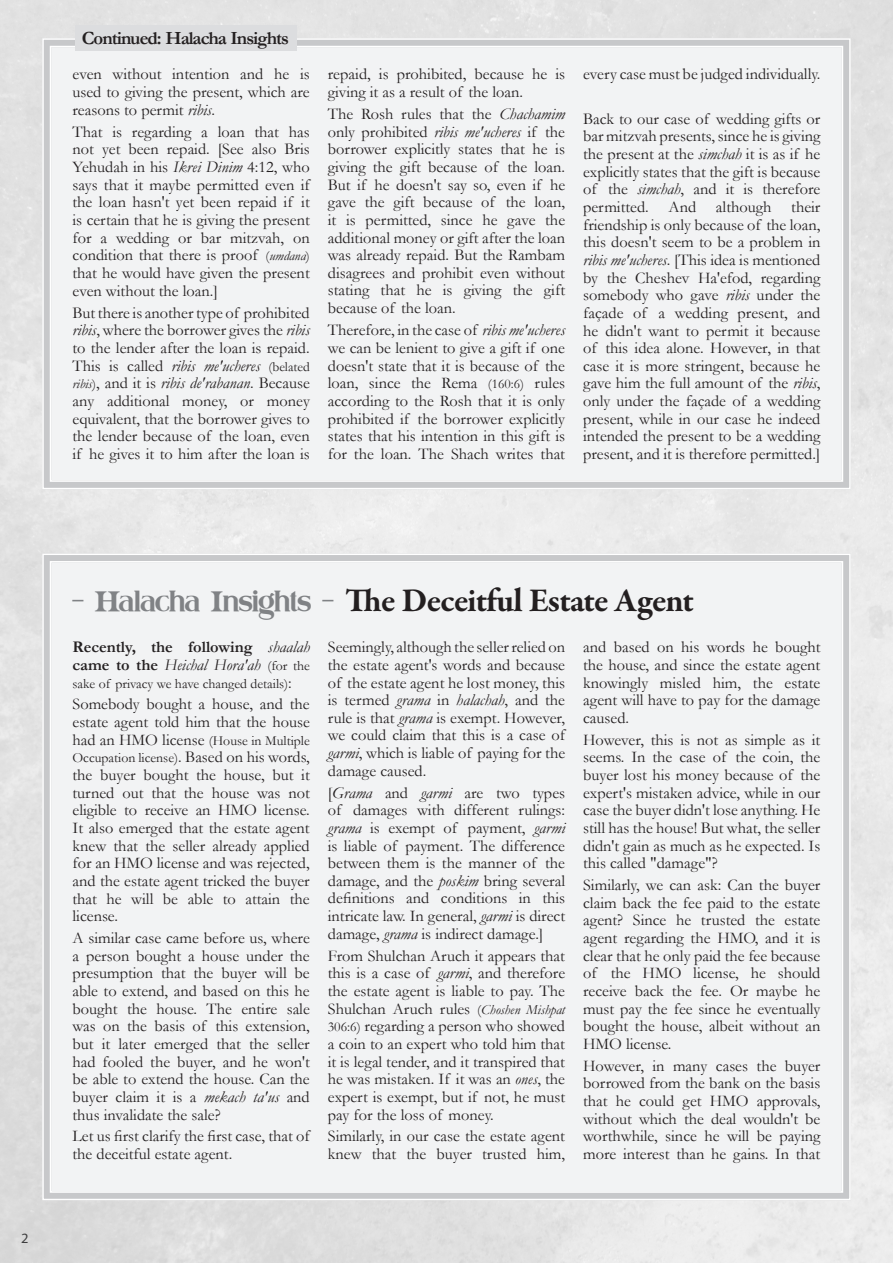
<style>
.page{position:relative;width:893px;height:1263px;background:#fff}
.page>*{position:absolute;margin:0;border:0;box-sizing:border-box;transform-origin:0 0}
.Paragraph_Style_2{font:700 33.9px "Garamond Premr Pro";letter-spacing:-.025em;color:#231f20}
.דבר_המערכת{font:700 18.75px "Garamond";letter-spacing:-.05em;color:#231f20}
.t1{font:16.35px/17.7px "Garamond";color:#231f20;text-align:justify}
.t2{font:700 16.35px/17.7px "Garamond";color:#231f20}
.t3{font:14.25px "Myriad Pro";color:#3e3e3f}
.t4{font:13.8px/17.7px "Garamond";color:#231f20}
.s1{font-style:italic}
.s2{font-size:13.5px}
.s3{font-style:italic;font-size:13.5px}
.s4{font-family:"LHF Colonial Roman";font-weight:400;font-size:24.6px;color:#808285}
.s5{font-weight:400;font-style:italic}
.s6{font-weight:400;font-size:13.8px}
.s7{font-size:16.35px}
.s8{font-size:13.8px}
.s9{font-style:italic;font-size:13.8px}
</style>
<div class="page">
<div style="left:42px;top:38px;width:809px;height:452px;background:#f2f3f4"></div>
<div style="left:42px;top:553px;width:809px;height:648px;background:#f2f3f4"></div>
<div style="left:75px;top:25px;width:222px;height:26px;background:#dcdddf"></div>
<p class="דבר_המערכת" style="left:82px;top:26px;width:209px">Continued: Halacha Insights</p>
<p class="t1" style="left:73px;top:65px;width:239px">even without intention and he is used to giving the present, which are reasons to permit <span class="s1">ribis</span>.</p>
<p class="t1" style="left:73px;top:122px;width:239px">That is regarding a loan that has not yet been repaid. [See also Bris Yehudah in his <span class="s1">Ikrei Dinim</span> 4:12, who says that it maybe permitted even if the loan hasn't yet been repaid if it is certain that he is giving the present for a wedding or bar mitzvah, on condition that there is proof <span class="s2">(</span><span class="s3">umdana</span><span class="s2">) </span>that he would have given the present even without the loan.]</p>
<p class="t1" style="left:73px;top:303px;width:239px">But there is another type of prohibited <span class="s1">ribis</span>, where the borrower gives the <span class="s1">ribis </span>to the lender after the loan is repaid.<br>This is called <span class="s1">ribis me'ucheres</span> <span class="s2">(belated </span><span class="s3">ribis</span><span class="s2">)</span>, and it is <span class="s1">ribis de'rabanan</span>. Because any additional money, or money equivalent, that the borrower gives to the lender because of the loan, even if he gives it to him after the loan is</p>
<p class="t1" style="left:328px;top:65px;width:239px">repaid, is prohibited, because he is giving it as a result of the loan.</p>
<p class="t1" style="left:328px;top:105px;width:239px">The Rosh rules that the <span class="s1">Chachamim </span>only prohibited <span class="s1">ribis me'ucheres</span> if the borrower explicitly states that he is giving the gift because of the loan.<br>But if he doesn't say so, even if he gave the gift because of the loan, it is permitted, since he gave the additional money or gift after the loan was already repaid. But the Rambam disagrees and prohibit even without stating that he is giving the gift because of the loan.</p>
<p class="t1" style="left:328px;top:321px;width:239px">Therefore, in the case of <span class="s1">ribis me'ucheres </span>we can be lenient to give a gift if one doesn't state that it is because of the loan, since the Rema <span class="s2">(160:6)</span> rules according to the Rosh that it is only prohibited if the borrower explicitly states that his intention in this gift is for the loan. The Shach writes that</p>
<p class="t1" style="left:583px;top:65px;width:239px">every case must be judged individually.</p>
<p class="t1" style="left:583px;top:109px;width:239px">Back to our case of wedding gifts or bar mitzvah presents, since he is giving the present at the <span class="s1">simchah</span> it is as if he explicitly states that the gift is because of the <span class="s1">simchah</span>, and it is therefore permitted. And although their friendship is only because of the loan, this doesn't seem to be a problem in <span class="s1">ribis me'ucheres</span>. [This idea is mentioned by the Cheshev Ha'efod, regarding somebody who gave <span class="s1">ribis</span> under the façade of a wedding present, and he didn't want to permit it because of this idea alone. However, in that case it is more stringent, because he gave him the full amount of the <span class="s1">ribis</span>, only under the façade of a wedding present, while in our case he indeed intended the present to be a wedding present, and it is therefore permitted.]</p>
<p class="t3" style="left:21px;top:1229px;width:9px">2</p>
<p class="Paragraph_Style_2" style="left:73px;top:580px;width:623px"><span class="s4">- Halacha Insights -</span> The Deceitful Estate Agent</p>
<p class="t2" style="left:73px;top:638px;width:239px">Recently, the following <span class="s5">shaalah </span>came to the <span class="s5">Heichal Hora'ah</span> <span class="s6">(for the</span></p>
<p class="t4" style="left:73px;top:674px;width:221px">sake of privacy we have changed details)<span class="s7">:</span></p>
<p class="t1" style="left:73px;top:695px;width:239px">Somebody bought a house, and the estate agent told him that the house</p>
<p class="t4" style="left:73px;top:731px;width:239px"><span class="s7">had an HMO license</span> (House in Multiple<br>Occupation license)<span class="s7">. Based on his words,</span></p>
<p class="t1" style="left:73px;top:766px;width:239px">the buyer bought the house, but it turned out that the house was not eligible to receive an HMO license.<br>It also emerged that the estate agent knew that the seller already applied for an HMO license and was rejected, and the estate agent tricked the buyer that he will be able to attain the license.</p>
<p class="t1" style="left:73px;top:929px;width:239px">A similar case came before us, where a person bought a house under the presumption that the buyer will be able to extend, and based on this he bought the house. The entire sale was on the basis of this extension, but it later emerged that the seller had fooled the buyer, and he won't be able to extend the house. Can the buyer claim it is a <span class="s1">mekach ta'us</span> and thus invalidate the sale?</p>
<p class="t1" style="left:73px;top:1127px;width:239px">Let us first clarify the first case, that of the deceitful estate agent.</p>
<p class="t1" style="left:328px;top:638px;width:239px">Seemingly, although the seller relied on the estate agent's words and because of the estate agent he lost money, this is termed <span class="s1">grama</span> in <span class="s1">halachah</span>, and the rule is that <span class="s1">grama</span> is exempt. However, we could claim that this is a case of <span class="s1">garmi</span>, which is liable of paying for the damage caused.</p>
<p class="t1" style="left:328px;top:783px;width:239px">[<span class="s1">Grama</span> and <span class="s1">garmi</span> are two types of damages with different rulings: <span class="s1">grama</span> is exempt of payment, <span class="s1">garmi </span>is liable of payment. The difference between them is the manner of the damage, and the <span class="s1">poskim</span> bring several definitions and conditions in this intricate law. In general, <span class="s1">garmi</span> is direct damage, <span class="s1">grama</span> is indirect damage.]</p>
<p class="t1" style="left:328px;top:946px;width:239px">From Shulchan Aruch it appears that this is a case of <span class="s1">garmi</span>, and therefore the estate agent is liable to pay. The Shulchan Aruch rules <span class="s8">(</span><span class="s9">Choshen Mishpat </span><span class="s8">306:6)</span> regarding a person who showed a coin to an expert who told him that it is legal tender, and it transpired that he was mistaken. If it was an <span class="s1">ones</span>, the expert is exempt, but if not, he must pay for the loss of money.</p>
<p class="t1" style="left:328px;top:1127px;width:239px">Similarly, in our case the estate agent knew that the buyer trusted him,</p>
<p class="t1" style="left:583px;top:638px;width:239px">and based on his words he bought the house, and since the estate agent knowingly misled him, the estate agent will have to pay for the damage caused.</p>
<p class="t1" style="left:583px;top:730px;width:239px">However, this is not as simple as it seems. In the case of the coin, the buyer lost his money because of the expert's mistaken advice, while in our case the buyer didn't lose anything. He still has the house! But what, the seller didn't gain as much as he expected. Is this called "damage"?</p>
<p class="t1" style="left:583px;top:876px;width:239px">Similarly, we can ask: Can the buyer claim back the fee paid to the estate agent? Since he trusted the estate agent regarding the HMO, and it is clear that he only paid the fee because of the HMO license, he should receive back the fee. Or maybe he must pay the fee since he eventually bought the house, albeit without an HMO license.</p>
<p class="t1" style="left:583px;top:1056px;width:239px">However, in many cases the buyer borrowed from the bank on the basis that he could get HMO approvals, without which the deal wouldn't be worthwhile, since he will be paying more interest than he gains. In that</p>
</div>
